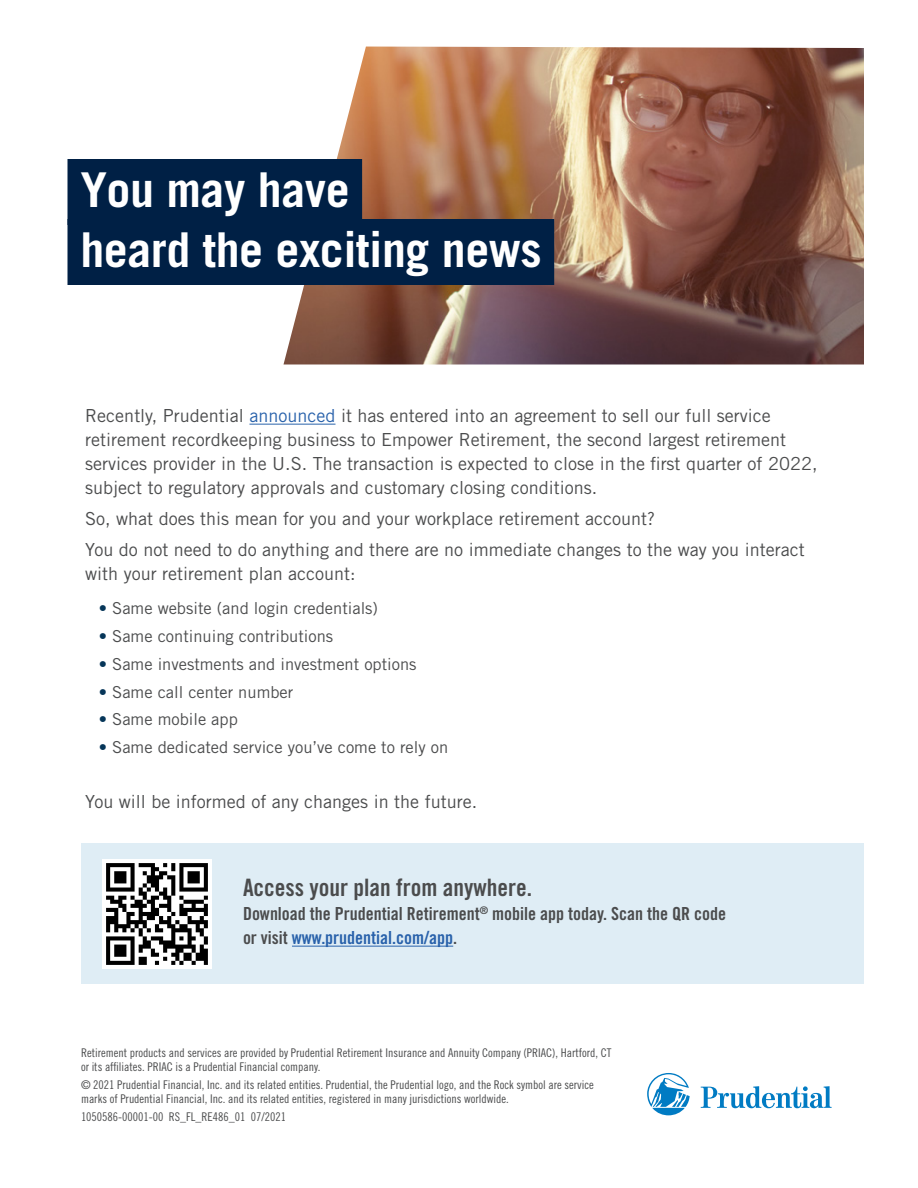
<style>
.page{position:relative;width:918px;height:1188px;background:#fff}
.page>*{position:absolute;margin:0;border:0;box-sizing:border-box;transform-origin:0 0}
.t1{font:700 48px/60px "Trade Gothic LT Std";letter-spacing:-.01em;color:#fff}
.t2{font:24px "Trade Gothic Bold Cond Twenty";color:#4b4c4d}
.P_-_Body_Copy{font:18px/24px "Trade Gothic";color:#4b4c4d}
.t3{font:18px/24px "Trade Gothic Bold Cond Twenty";color:#4b4c4d}
.t4{font:16.5px "Trade Gothic LT Std";color:#4b4c4d}
.P_-_Footnotes_Disclo{font:12px/14.4px "Trade Gothic Cond Eighteen";color:#4b4c4d}
.s1{color:#2962ab}
.s2{color:#063659}
</style>
<div class="page">
<svg style="left:647px;top:1073px;width:185px;height:42px"></svg>
<img style="left:284px;top:47px;width:580px;height:317px">
<div style="left:68px;top:159px;width:294px;height:66px;background:#002045"></div>
<div style="left:68px;top:219px;width:486px;height:66px;background:#002045"></div>
<div style="left:81px;top:843px;width:783px;height:141px;background:#dcebf4"></div>
<hr style="left:249px;top:424px;width:87px;height:1px;background:#2962ab">
<hr style="left:292px;top:946px;width:161px;height:1px;background:#2962ab">
<img style="left:102px;top:859px;width:109px;height:110px">
<h1 class="t1" style="left:80px;top:159px;width:463px">You may have<br>heard the exciting news</h1>
<p class="P_-_Body_Copy" style="left:85px;top:404px;width:734px">Recently, Prudential <span class="s1">announced</span> it has entered into an agreement to sell our full service retirement recordkeeping business to Empower Retirement, the second largest retirement services provider in the U.S. The transaction is expected to close in the first quarter of 2022, subject to regulatory approvals and customary closing conditions.</p>
<p class="P_-_Body_Copy" style="left:85px;top:506px;width:571px">So, what does this mean for you and your workplace retirement account?</p>
<p class="P_-_Body_Copy" style="left:85px;top:537px;width:721px">You do not need to do anything and there are no immediate changes to the way you interact with your retirement plan account:</p>
<p class="t4" style="left:99px;top:599px;width:281px"><span class="s2">•</span> Same website (and login credentials)</p>
<p class="t4" style="left:99px;top:626px;width:236px"><span class="s2">•</span> Same continuing contributions</p>
<p class="t4" style="left:99px;top:654px;width:319px"><span class="s2">•</span> Same investments and investment options</p>
<p class="t4" style="left:99px;top:682px;width:196px"><span class="s2">•</span> Same call center number</p>
<p class="t4" style="left:99px;top:710px;width:141px"><span class="s2">•</span> Same mobile app</p>
<p class="t4" style="left:99px;top:737px;width:351px"><span class="s2">•</span> Same dedicated service you’ve come to rely on</p>
<p class="P_-_Body_Copy" style="left:85px;top:789px;width:393px">You will be informed of any changes in the future.</p>
<h2 class="t2" style="left:243px;top:873px;width:291px">Access your plan from anywhere.</h2>
<h2 class="t3" style="left:243px;top:902px;width:485px">Download the Prudential Retirement<sup>®</sup> mobile app today. Scan the QR code or visit <span class="s1">www.prudential.com/app</span>.</h2>
<p class="P_-_Footnotes_Disclo" style="left:81px;top:1045px;width:532px">Retirement products and services are provided by Prudential Retirement Insurance and Annuity Company (PRIAC), Hartford, CT or its affiliates. PRIAC is a Prudential Financial company.</p>
<p class="P_-_Footnotes_Disclo" style="left:81px;top:1077px;width:514px">© 2021 Prudential Financial, Inc. and its related entities. Prudential, the Prudential logo, and the Rock symbol are service marks of Prudential Financial, Inc. and its related entities, registered in many jurisdictions worldwide.</p>
<p class="P_-_Footnotes_Disclo" style="left:81px;top:1109px;width:207px">1050586-00001-00 RS_FL_RE486_01 07/2021</p>
</div>
